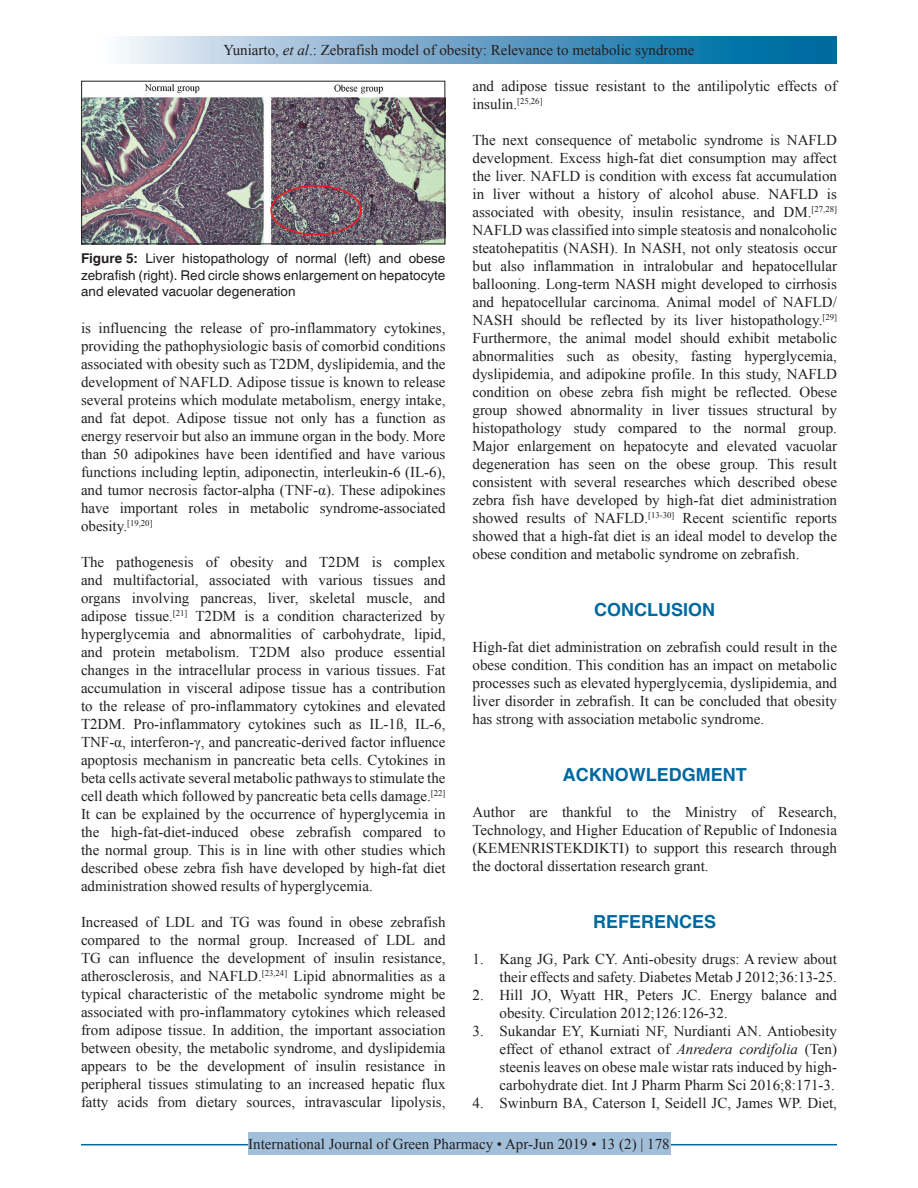
<style>
.page{position:relative;width:918px;height:1188px;background:#fff}
.page>*{position:absolute;margin:0;border:0;box-sizing:border-box;transform-origin:0 0}
.t1{font:700 18px "Helvetica";color:#00689e}
.TX{font:15px/18px "Times New Roman";color:#231f20;text-align:justify}
.REF{font:15px/18px "Times New Roman";color:#231f20;text-align:right}
.FGC{font:13.5px/16.5px "Helvetica";color:#231f20;text-align:justify}
.s1{font-style:italic}
.s2{font-weight:700}
</style>
<div class="page">
<div style="left:81px;top:37px;width:756px;height:27px;background:linear-gradient(to right,#fcf4fb,#005d99)"></div>
<hr style="left:81px;top:1144px;width:756px;height:1px;background:#00689e">
<div style="left:248px;top:1133px;width:422px;height:22px;background:#a2bfda"></div>
<img style="left:83px;top:84px;width:360px;height:158px">
<div style="left:81px;top:81px;width:364px;height:163px;border:1px solid #231f20"></div>
<p class="TX" style="left:224px;top:41px;width:472px">Yuniarto, <span class="s1">et al</span>.: Zebrafish model of obesity: Relevance to metabolic syndrome</p>
<p class="FGC" style="left:81px;top:251px;width:366px"><span class="s2">Figure 5:</span> Liver histopathology of normal (left) and obese zebrafish (right). Red circle shows enlargement on hepatocyte and elevated vacuolar degeneration</p>
<p class="TX" style="left:81px;top:319px;width:366px">is influencing the release of pro-inflammatory cytokines, providing the pathophysiologic basis of comorbid conditions associated with obesity such as T2DM, dyslipidemia, and the development of NAFLD. Adipose tissue is known to release several proteins which modulate metabolism, energy intake, and fat depot. Adipose tissue not only has a function as energy reservoir but also an immune organ in the body. More than 50 adipokines have been identified and have various functions including leptin, adiponectin, interleukin-6 (IL-6), and tumor necrosis factor-alpha (TNF-α). These adipokines have important roles in metabolic syndrome-associated obesity.<sup>[19,20]</sup></p>
<p class="TX" style="left:81px;top:553px;width:366px">The pathogenesis of obesity and T2DM is complex and multifactorial, associated with various tissues and organs involving pancreas, liver, skeletal muscle, and adipose tissue.<sup>[21]</sup> T2DM is a condition characterized by hyperglycemia and abnormalities of carbohydrate, lipid, and protein metabolism. T2DM also produce essential changes in the intracellular process in various tissues. Fat accumulation in visceral adipose tissue has a contribution to the release of pro-inflammatory cytokines and elevated T2DM. Pro-inflammatory cytokines such as IL-1ß, IL-6, TNF-α, interferon-γ, and pancreatic-derived factor influence apoptosis mechanism in pancreatic beta cells. Cytokines in beta cells activate several metabolic pathways to stimulate the cell death which followed by pancreatic beta cells damage.<sup>[22] </sup>It can be explained by the occurrence of hyperglycemia in the high-fat-diet-induced obese zebrafish compared to the normal group. This is in line with other studies which described obese zebra fish have developed by high-fat diet administration showed results of hyperglycemia.</p>
<p class="TX" style="left:81px;top:913px;width:366px">Increased of LDL and TG was found in obese zebrafish compared to the normal group. Increased of LDL and TG can influence the development of insulin resistance, atherosclerosis, and NAFLD.<sup>[23,24]</sup> Lipid abnormalities as a typical characteristic of the metabolic syndrome might be associated with pro-inflammatory cytokines which released from adipose tissue. In addition, the important association between obesity, the metabolic syndrome, and dyslipidemia appears to be the development of insulin resistance in peripheral tissues stimulating to an increased hepatic flux fatty acids from dietary sources, intravascular lipolysis,</p>
<p class="TX" style="left:472px;top:77px;width:366px">and adipose tissue resistant to the antilipolytic effects of insulin.<sup>[25,26]</sup></p>
<p class="TX" style="left:472px;top:131px;width:366px">The next consequence of metabolic syndrome is NAFLD development. Excess high-fat diet consumption may affect the liver. NAFLD is condition with excess fat accumulation in liver without a history of alcohol abuse. NAFLD is associated with obesity, insulin resistance, and DM.<sup>[27,28] </sup>NAFLD was classified into simple steatosis and nonalcoholic steatohepatitis (NASH). In NASH, not only steatosis occur but also inflammation in intralobular and hepatocellular ballooning. Long-term NASH might developed to cirrhosis and hepatocellular carcinoma. Animal model of NAFLD/ NASH should be reflected by its liver histopathology.<sup>[29] </sup>Furthermore, the animal model should exhibit metabolic abnormalities such as obesity, fasting hyperglycemia, dyslipidemia, and adipokine profile. In this study, NAFLD condition on obese zebra fish might be reflected. Obese group showed abnormality in liver tissues structural by histopathology study compared to the normal group.<br>Major enlargement on hepatocyte and elevated vacuolar degeneration has seen on the obese group. This result consistent with several researches which described obese zebra fish have developed by high-fat diet administration showed results of NAFLD.<sup>[13-30]</sup> Recent scientific reports showed that a high-fat diet is an ideal model to develop the obese condition and metabolic syndrome on zebrafish.</p>
<h1 class="t1" style="left:594px;top:599px;width:122px">CONCLUSION</h1>
<p class="TX" style="left:472px;top:638px;width:366px">High-fat diet administration on zebrafish could result in the obese condition. This condition has an impact on metabolic processes such as elevated hyperglycemia, dyslipidemia, and liver disorder in zebrafish. It can be concluded that obesity has strong with association metabolic syndrome.</p>
<h1 class="t1" style="left:563px;top:764px;width:185px">ACKNOWLEDGMENT</h1>
<p class="TX" style="left:472px;top:803px;width:366px">Author are thankful to the Ministry of Research, Technology, and Higher Education of Republic of Indonesia (KEMENRISTEKDIKTI) to support this research through the doctoral dissertation research grant.</p>
<h1 class="t1" style="left:593px;top:911px;width:125px">REFERENCES</h1>
<p class="REF" style="left:472px;top:950px;width:366px">1. Kang JG, Park CY. Anti-obesity drugs: A review about their effects and safety. Diabetes Metab J 2012;36:13-25.</p>
<p class="REF" style="left:500px;top:986px;width:339px;text-align:left;text-indent:-27px">2. Hill JO, Wyatt HR, Peters JC. Energy balance and obesity. Circulation 2012;126:126-32.</p>
<p class="REF" style="left:500px;top:1022px;width:339px;text-align:justify;text-indent:-27px">3. Sukandar EY, Kurniati NF, Nurdianti AN. Antiobesity effect of ethanol extract of <span class="s1">Anredera cordifolia</span> (Ten) steenis leaves on obese male wistar rats induced by high&shy;carbohydrate diet. Int J Pharm Pharm Sci 2016;8:171-3.</p>
<p class="REF" style="left:472px;top:1094px;width:366px">4. Swinburn BA, Caterson I, Seidell JC, James WP. Diet,</p>
<p class="TX" style="left:248px;top:1135px;width:423px">International Journal of Green Pharmacy • Apr-Jun 2019 • 13 (2) | 178</p>
</div>
